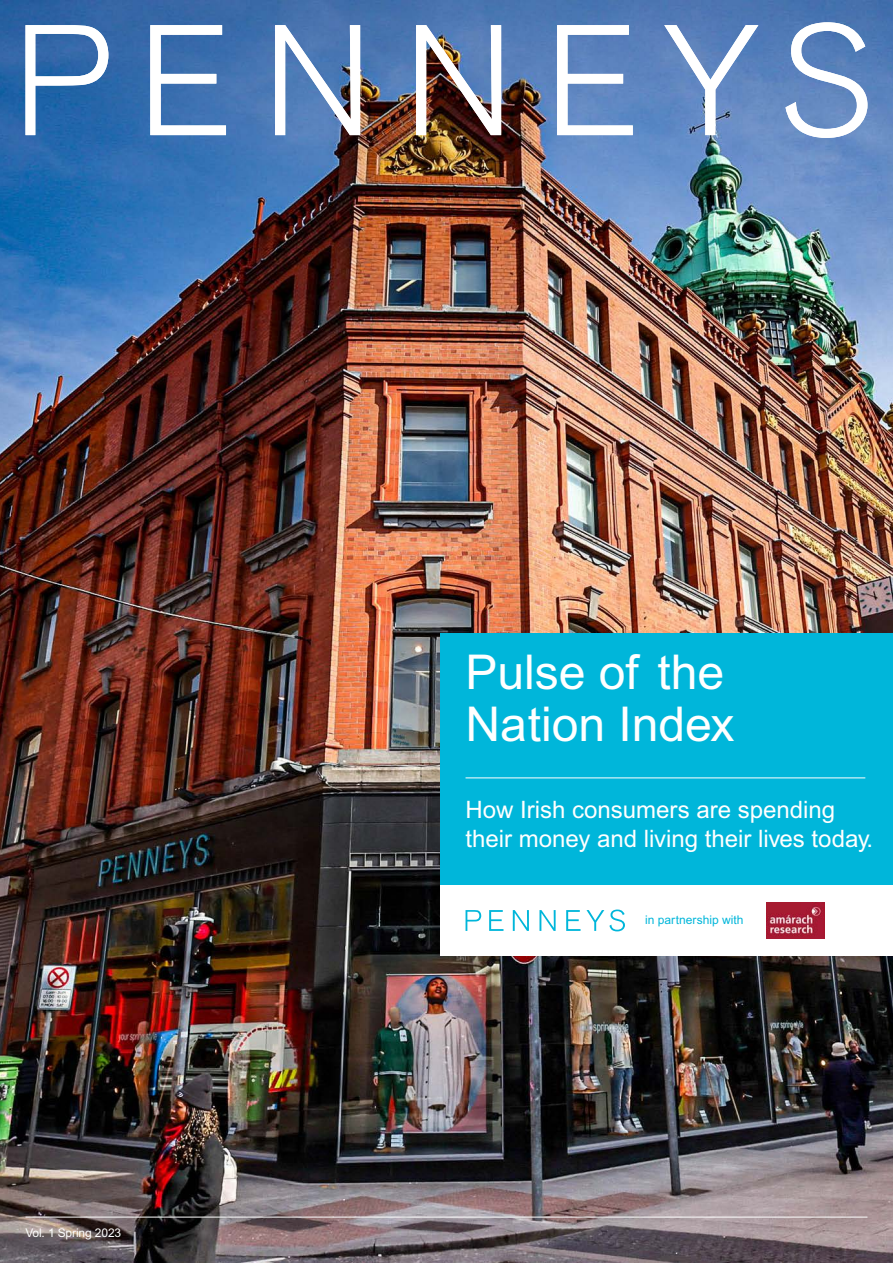
<style>
.page{position:relative;width:893px;height:1263px;background:#fff}
.page>*{position:absolute;margin:0;border:0;box-sizing:border-box;transform-origin:0 0}
.t1{font:48px/52.5px "Arial MT Pro";color:#fff}
.t2{font:24px/28.5px "Arial MT Pro";color:#fff}
.t3{font:12px "Arial MT Pro";color:#00b6da}
.t4{font:12px "Arial MT Pro";letter-spacing:-.01em;color:#fff}
</style>
<div class="page">
<img style="left:0;top:0;width:893px;height:1263px">
<hr style="left:26px;top:1217px;width:841px;height:1px;background:#fff">
<svg style="left:26px;top:25px;width:82px;height:110px"></svg>
<svg style="left:150px;top:25px;width:76px;height:110px"></svg>
<svg style="left:275px;top:25px;width:85px;height:110px"></svg>
<img style="left:416px;top:25px;width:85px;height:110px">
<svg style="left:557px;top:25px;width:76px;height:110px"></svg>
<svg style="left:664px;top:25px;width:94px;height:110px"></svg>
<svg style="left:785px;top:22px;width:82px;height:116px"></svg>
<div style="left:440px;top:634px;width:453px;height:251px;background:#00b6da"></div>
<div style="left:440px;top:885px;width:453px;height:71px;background:#fff"></div>
<hr style="left:465px;top:778px;width:400px;height:1px;background:#fff">
<svg style="left:465px;top:910px;width:16px;height:21px"></svg>
<svg style="left:489px;top:910px;width:14px;height:21px"></svg>
<svg style="left:513px;top:910px;width:16px;height:21px"></svg>
<svg style="left:539px;top:910px;width:17px;height:21px"></svg>
<svg style="left:566px;top:910px;width:14px;height:21px"></svg>
<svg style="left:586px;top:909px;width:39px;height:22px"></svg>
<img style="left:766px;top:902px;width:59px;height:36px">
<p class="t4" style="left:26px;top:1226px;width:97px">Vol. 1 Spring 2023</p>
<h1 class="t1" style="left:465px;top:648px;width:271px">Pulse of the<br>Nation Index</h1>
<p class="t2" style="left:465px;top:797px;width:409px">How Irish consumers are spending their money and living their lives today.</p>
<p class="t3" style="left:645px;top:913px;width:100px">in partnership with</p>
</div>
